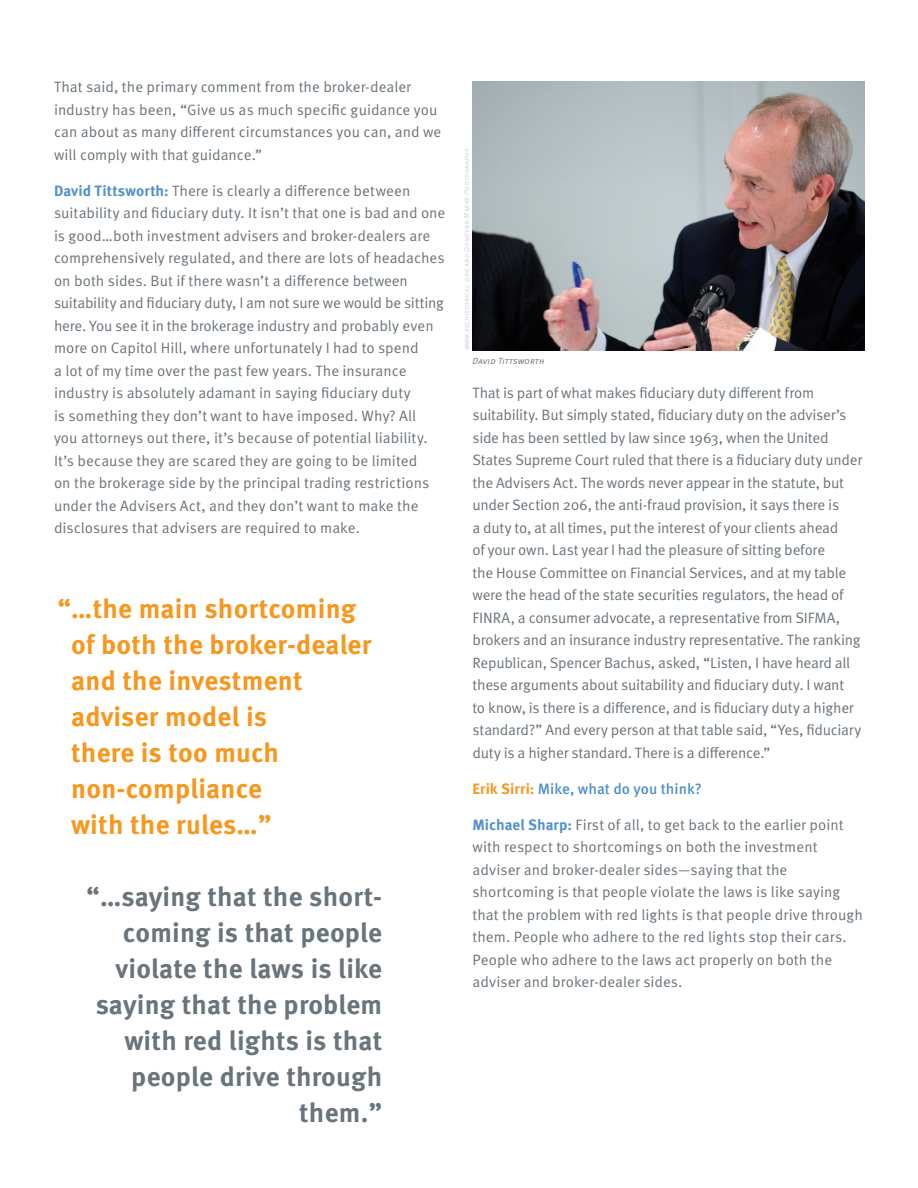
<style>
.page{position:relative;width:918px;height:1188px;background:#fff}
.page>*{position:absolute;margin:0;border:0;box-sizing:border-box;transform-origin:0 0}
.t1{font:700 27px/36px "Meta Pro";letter-spacing:.01em;color:#6a747b;text-align:right}
.t2{font:700 27px/36px "Meta Pro";letter-spacing:.01em;color:#f7971d}
.t3{font:15px/22.5px "Meta Pro";letter-spacing:-.005em;color:#6a747b}
.t4{font:500 15px "Meta Pro";color:#5090cc}
.t5{font:italic 9px "Meta Pro";letter-spacing:.04em;color:#6a747b}
.t6{font:italic 7.5px "Meta Pro";color:#d0d4d8}
.s1{font-weight:700;color:#5090cc}
.s2{font-weight:700;color:#f7971d}
</style>
<div class="page">
<img style="left:473px;top:81px;width:391px;height:270px">
<p class="t3" style="left:54px;top:76px;width:389px">That said, the primary comment from the broker-dealer industry has been, “Give us as much specific guidance you can about as many different circumstances you can, and we will comply with that guidance.”</p>
<p class="t3" style="left:54px;top:180px;width:393px"><span class="s1">David Tittsworth:</span> There is clearly a difference between suitability and fiduciary duty. It isn’t that one is bad and one is good…both investment advisers and broker-dealers are comprehensively regulated, and there are lots of headaches on both sides. But if there wasn’t a difference between suitability and fiduciary duty, I am not sure we would be sitting here. You see it in the brokerage industry and probably even more on Capitol Hill, where unfortunately I had to spend<br>a lot of my time over the past few years. The insurance industry is absolutely adamant in saying fiduciary duty<br>is something they don’t want to have imposed. Why? All<br>you attorneys out there, it’s because of potential liability.<br>It’s because they are scared they are going to be limited<br>on the brokerage side by the principal trading restrictions under the Advisers Act, and they don’t want to make the disclosures that advisers are required to make.</p>
<h1 class="t2" style="left:71px;top:591px;width:302px;text-indent:-14px">“…the main shortcoming of both the broker-dealer and the investment adviser model is<br>there is too much non-compliance<br>with the rules…”</h1>
<h1 class="t1" style="left:86px;top:879px;width:297px">“…saying that the short&shy;coming is that people violate the laws is like saying that the problem with red lights is that people drive through them.”</h1>
<p class="t6" style="left:462px;top:350px;width:204px;rotate:-90deg">www.sechistorical.org and Donovan Marks Photography</p>
<p class="t5" style="left:473px;top:356px;width:73px">David Tittsworth</p>
<p class="t3" style="left:472px;top:382px;width:391px">That is part of what makes fiduciary duty different from suitability. But simply stated, fiduciary duty on the adviser’s side has been settled by law since 1963, when the United States Supreme Court ruled that there is a fiduciary duty under the Advisers Act. The words never appear in the statute, but under Section 206, the anti-fraud provision, it says there is<br>a duty to, at all times, put the interest of your clients ahead<br>of your own. Last year I had the pleasure of sitting before<br>the House Committee on Financial Services, and at my table were the head of the state securities regulators, the head of FINRA, a consumer advocate, a representative from SIFMA, brokers and an insurance industry representative. The ranking Republican, Spencer Bachus, asked, “Listen, I have heard all these arguments about suitability and fiduciary duty. I want<br>to know, is there is a difference, and is fiduciary duty a higher standard?” And every person at that table said, “Yes, fiduciary duty is a higher standard. There is a difference.”</p>
<p class="t4" style="left:472px;top:779px;width:231px"><span class="s2">Erik Sirri:</span> Mike, what do you think?</p>
<p class="t3" style="left:472px;top:814px;width:392px"><span class="s1">Michael Sharp:</span> First of all, to get back to the earlier point with respect to shortcomings on both the investment adviser and broker-dealer sides—saying that the shortcoming is that people violate the laws is like saying that the problem with red lights is that people drive through them. People who adhere to the red lights stop their cars.<br>People who adhere to the laws act properly on both the adviser and broker-dealer sides.</p>
</div>
